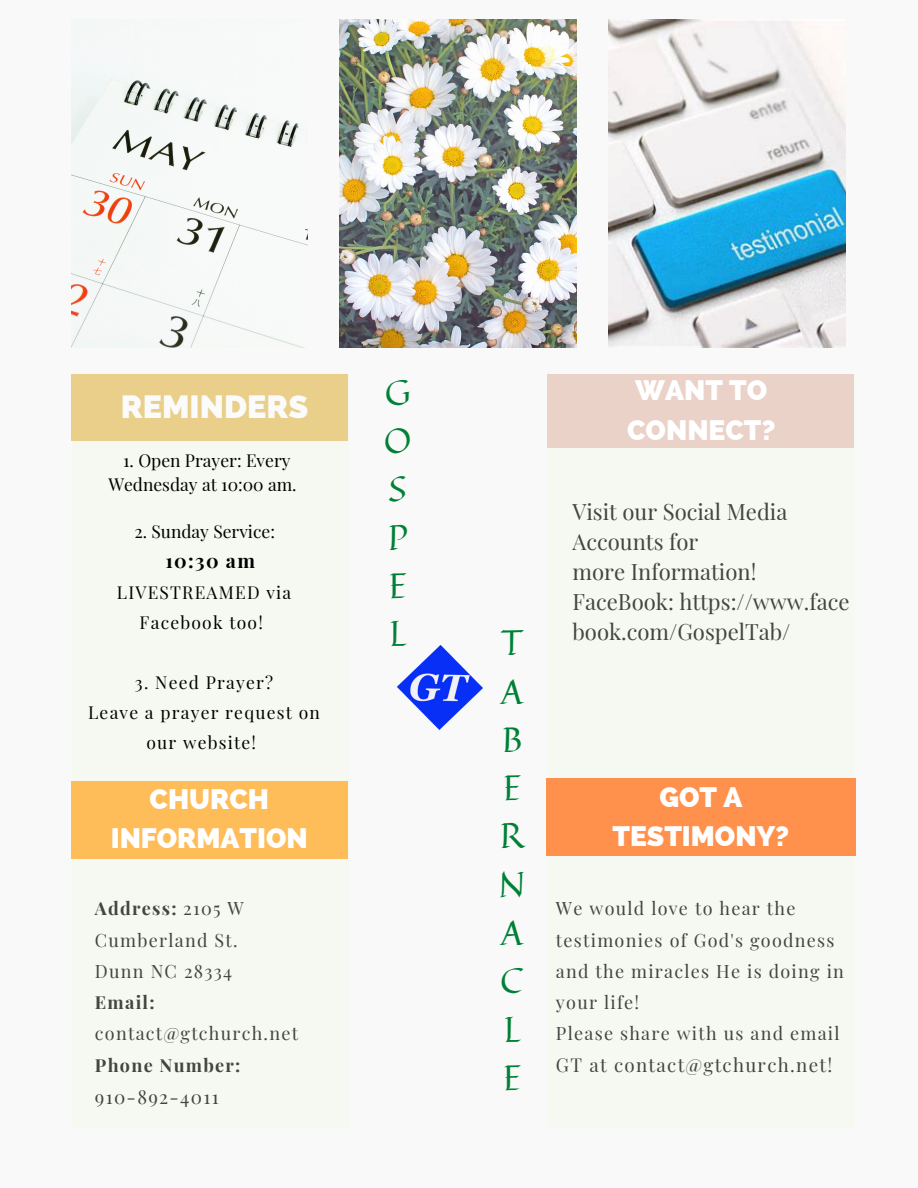
<style>
.page{position:relative;width:918px;height:1188px;background:#f9f9f9}
.page>*{position:absolute;margin:0;border:0;box-sizing:border-box;transform-origin:0 0}
.t1{font:35.1px "Quintessential";color:#008037}
.t2{font:800 32.25px "Raleway";color:#fbfbfb}
.t3{font:800 28.2px/39.3px "Raleway";color:#fff;text-align:center}
.t4{font:22.05px/30px "Playfair Display";color:#444440}
.t5{font:700 19.5px "Playfair Display";color:#000}
.t6{font:18.75px "Playfair Display";letter-spacing:.07em;color:#444440}
.t7{font:18px/31.2px "Playfair Display";letter-spacing:.07em;color:#444440}
.t8{font:700 18px "Playfair Display";letter-spacing:.07em;color:#444440}
.t9{font:17.4px/29.8px "Playfair Display";letter-spacing:.07em;color:#000;text-align:center}
.t10{font:17.4px/23.7px "Playfair Display";color:#000;text-align:center}
.s1{font-weight:700}
</style>
<div class="page">
<div style="left:548px;top:374px;width:307px;height:753px;background:#f5f9f1"></div>
<img style="left:71px;top:78px;width:236px;height:270px">
<img style="left:340px;top:19px;width:236px;height:329px">
<img style="left:609px;top:19px;width:236px;height:329px">
<div style="left:547px;top:374px;width:307px;height:73px;background:#ebd2c8"></div>
<div style="left:546px;top:779px;width:309px;height:77px;background:#ff914d"></div>
<div style="left:72px;top:374px;width:277px;height:754px;background:#f5f9f1"></div>
<div style="left:71px;top:781px;width:276px;height:77px;background:#ffbd59"></div>
<div style="left:71px;top:374px;width:276px;height:67px;background:#eacf8b"></div>
<img style="left:398px;top:645px;width:84px;height:84px">
<p class="t2" style="left:121px;top:388px;width:189px">REMINDERS</p>
<p class="t10" style="left:108px;top:448px;width:190px">1. Open Prayer: Every<br>Wednesday at 10:00 am.</p>
<p class="t10" style="left:134px;top:519px;width:142px">2. Sunday Service:</p>
<p class="t5" style="left:165px;top:547px;width:91px">10:30 am</p>
<p class="t9" style="left:117px;top:577px;width:176px">LIVESTREAMED via<br>Facebook too!</p>
<p class="t9" style="left:135px;top:667px;width:140px">3. Need Prayer?</p>
<p class="t9" style="left:88px;top:697px;width:233px">Leave a prayer request on our website!</p>
<p class="t3" style="left:150px;top:780px;width:121px">CHURCH</p>
<p class="t3" style="left:111px;top:819px;width:199px">INFORMATION</p>
<p class="t7" style="left:95px;top:892px;width:150px"><span class="s1">Address:</span> 2105 W<br>Cumberland St.</p>
<p class="t7" style="left:95px;top:955px;width:139px">Dunn NC 28334</p>
<p class="t7" style="left:95px;top:986px;width:205px"><span class="s1">Email: </span>contact@gtchurch.net</p>
<p class="t8" style="left:95px;top:1052px;width:147px">Phone Number:</p>
<p class="t6" style="left:95px;top:1083px;width:125px">910-892-4011</p>
<p class="t1" style="left:385px;top:365px;width:27px">G</p>
<p class="t1" style="left:384px;top:413px;width:29px">O</p>
<p class="t1" style="left:389px;top:461px;width:19px">S</p>
<p class="t1" style="left:388px;top:510px;width:21px">P</p>
<p class="t1" style="left:389px;top:558px;width:19px">E</p>
<p class="t1" style="left:389px;top:606px;width:18px">L</p>
<p class="t1" style="left:501px;top:615px;width:23px">T</p>
<p class="t1" style="left:501px;top:663px;width:24px">A</p>
<p class="t1" style="left:502px;top:712px;width:21px">B</p>
<p class="t1" style="left:503px;top:760px;width:19px">E</p>
<p class="t1" style="left:500px;top:808px;width:25px">R</p>
<p class="t1" style="left:499px;top:857px;width:28px">N</p>
<p class="t1" style="left:501px;top:905px;width:24px">A</p>
<p class="t1" style="left:501px;top:953px;width:24px">C</p>
<p class="t1" style="left:504px;top:1001px;width:18px">L</p>
<p class="t1" style="left:503px;top:1050px;width:19px">E</p>
<p class="t3" style="left:627px;top:371px;width:150px;text-align:left">WANT TO<br>CONNECT?</p>
<p class="t4" style="left:573px;top:495px;width:216px">Visit our Social Media<br>Accounts for</p>
<p class="t4" style="left:573px;top:555px;width:185px">more Information!</p>
<p class="t4" style="left:573px;top:586px;width:279px">FaceBook: https://www.face book.com/GospelTab/</p>
<p class="t3" style="left:613px;top:777px;width:178px">GOT A<br>TESTIMONY?</p>
<p class="t7" style="left:556px;top:892px;width:241px">We would love to hear the</p>
<p class="t7" style="left:556px;top:923px;width:280px">testimonies of God's goodness</p>
<p class="t7" style="left:556px;top:955px;width:289px">and the miracles He is doing in</p>
<p class="t7" style="left:556px;top:986px;width:85px">your life!</p>
<p class="t7" style="left:556px;top:1017px;width:285px">Please share with us and email</p>
<p class="t6" style="left:556px;top:1052px;width:278px">GT at contact@gtchurch.net!</p>
</div>
